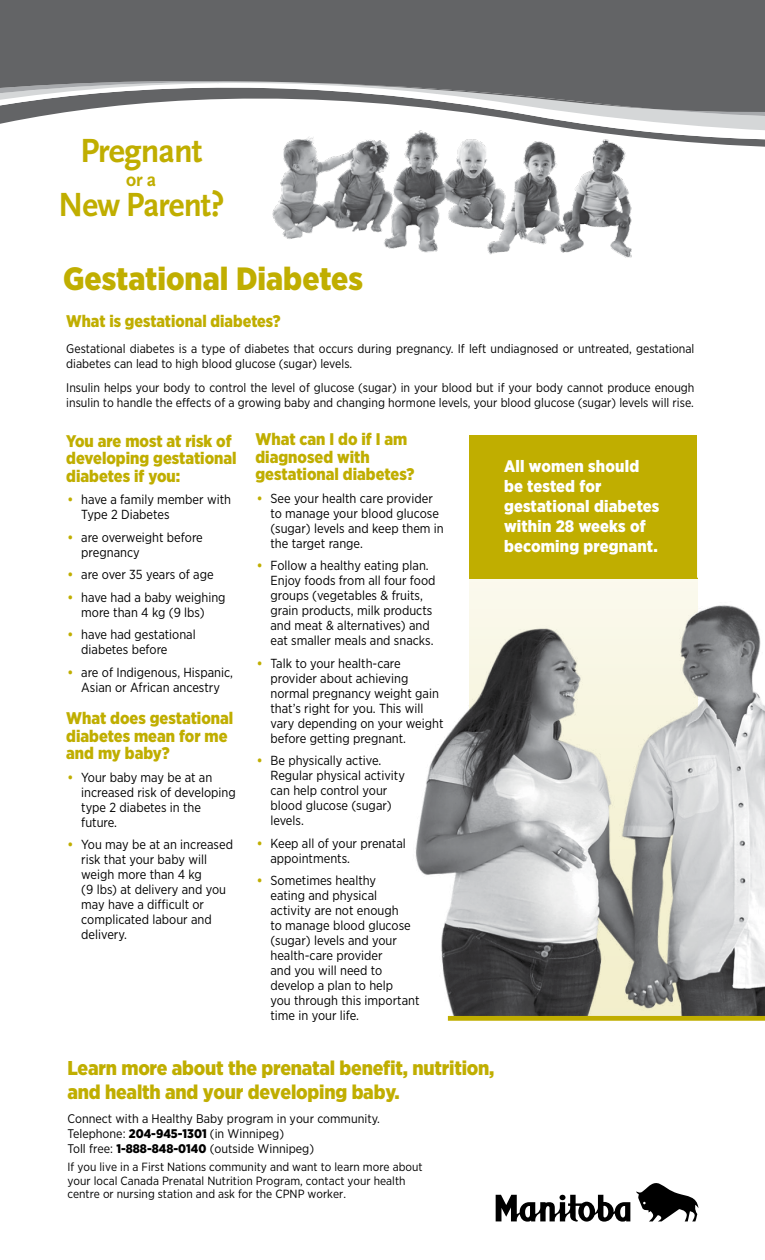
<style>
.page{position:relative;width:765px;height:1260px;background:#fff}
.page>*{position:absolute;margin:0;border:0;box-sizing:border-box;transform-origin:0 0}
.t1{font:700 35px "Scala Sans";letter-spacing:-.025em;color:#c0ae00;scale:.95 1}
.t2{font:700 35px "Scala Sans";letter-spacing:-.025em;color:#c0ae00}
.t3{font:900 32.25px "Gotham Narrow";color:#c0ae00}
.t4{font:900 20px/23.8px "Gotham Narrow";letter-spacing:-.01em;color:#c0ae00}
.t5{font:700 20px "Scala Sans";color:#c0ae00}
.t6{font:900 16.88px/17.5px "Gotham Narrow";color:#c0ae00}
.t7{font:900 16.88px "Gotham Narrow";color:#c0ae00;scale:.96 1}
.t8{font:900 16.62px/20px "Gotham Narrow";letter-spacing:.01em;color:#fff}
.t9{font:13.12px/15px "Gotham Narrow";color:#000}
.t10{font:12.5px/15px "Gotham Narrow";color:#000}
.t11{font:11.88px/13.8px "Gotham Narrow";color:#000}
.s1{font-weight:700;color:#c0ae00}
.s2{font-weight:900}
</style>
<div class="page">
<div style="left:470px;top:435px;width:227px;height:33px;background:#c0ae00"></div>
<img style="left:415px;top:468px;width:350px;height:550px">
<img style="left:272px;top:189px;width:360px;height:69px">
<svg style="left:280px;top:160px;width:347px;height:29px"></svg>
<svg style="left:283px;top:146px;width:482px;height:14px"></svg>
<svg style="left:285px;top:140px;width:480px;height:6px"></svg>
<svg style="left:0;top:0;width:765px;height:140px;fill:#636466"></svg>
<svg style="left:448px;top:1016px;width:317px;height:5px;background:#c3b10c"></svg>
<svg style="left:496px;top:1195px;width:134px;height:27px"></svg>
<svg style="left:636px;top:1183px;width:62px;height:38px"></svg>
<p class="t2" style="left:80px;top:132px;width:124px">Pregnant</p>
<p class="t5" style="left:126px;top:169px;width:31px">or a</p>
<p class="t1" style="left:58px;top:186px;width:176px">New Parent?</p>
<p class="t3" style="left:63px;top:257px;width:301px">Gestational Diabetes</p>
<p class="t7" style="left:66px;top:310px;width:225px">What is gestational diabetes?</p>
<p class="t10" style="left:66px;top:341px;width:630px">Gestational diabetes is a type of diabetes that occurs during pregnancy. If left undiagnosed or untreated, gestational diabetes can lead to high blood glucose (sugar) levels.</p>
<p class="t10" style="left:66px;top:380px;width:630px">Insulin helps your body to control the level of glucose (sugar) in your blood but if your body cannot produce enough insulin to handle the effects of a growing baby and changing hormone levels, your blood glucose (sugar) levels will rise.</p>
<p class="t6" style="left:255px;top:431px;width:160px">What can I do if I am diagnosed with gestational diabetes?</p>
<p class="t9" style="left:270px;top:491px;width:175px;text-indent:-14px"><span class="s1">•</span> See your health care provider to manage your blood glucose (sugar) levels and keep them in the target range.</p>
<p class="t9" style="left:270px;top:558px;width:167px;text-indent:-14px"><span class="s1">•</span> Follow a healthy eating plan.<br>Enjoy foods from all four food groups (vegetables &amp; fruits, grain products, milk products and meat &amp; alternatives) and eat smaller meals and snacks.</p>
<p class="t9" style="left:270px;top:656px;width:175px;text-indent:-14px"><span class="s1">•</span> Talk to your health-care provider about achieving normal pregnancy weight gain that’s right for you. This will vary depending on your weight before getting pregnant.</p>
<p class="t9" style="left:270px;top:753px;width:136px;text-indent:-14px"><span class="s1">•</span> Be physically active.<br>Regular physical activity can help control your blood glucose (sugar) levels.</p>
<p class="t9" style="left:270px;top:836px;width:137px;text-indent:-14px"><span class="s1">•</span> Keep all of your prenatal appointments.</p>
<p class="t9" style="left:270px;top:873px;width:151px;text-indent:-14px"><span class="s1">•</span> Sometimes healthy<br>eating and physical activity are not enough<br>to manage blood glucose (sugar) levels and your health-care provider<br>and you will need to develop a plan to help<br>you through this important time in your life.</p>
<p class="t4" style="left:68px;top:1056px;width:429px">Learn more about the prenatal benefit, nutrition, and health and your developing baby.</p>
<p class="t10" style="left:68px;top:1111px;width:314px">Connect with a Healthy Baby program in your community.<br>Telephone: <span class="s2">204-945-1301</span> (in Winnipeg)<br>Toll free: <span class="s2">1-888-848-0140</span> (outside Winnipeg)</p>
<p class="t11" style="left:68px;top:1160px;width:357px">If you live in a First Nations community and want to learn more about your local Canada Prenatal Nutrition Program, contact your health centre or nursing station and ask for the CPNP worker.</p>
<p class="t6" style="left:66px;top:432px;width:172px">You are most at risk of developing gestational diabetes if you:</p>
<p class="t9" style="left:81px;top:492px;width:151px;text-indent:-14px"><span class="s1">•</span> have a family member with<br>Type 2 Diabetes</p>
<p class="t9" style="left:81px;top:530px;width:123px;text-indent:-14px"><span class="s1">•</span> are overweight before pregnancy</p>
<p class="t9" style="left:68px;top:567px;width:148px"><span class="s1">•</span> are over 35 years of age</p>
<p class="t9" style="left:68px;top:590px;width:160px;text-align:center"><span class="s1">•</span> have had a baby weighing more than 4 kg (9 lbs)</p>
<p class="t9" style="left:81px;top:627px;width:116px;text-indent:-14px"><span class="s1">•</span> have had gestational diabetes before</p>
<p class="t9" style="left:68px;top:665px;width:167px;text-align:center"><span class="s1">•</span> are of Indigenous, Hispanic,<br>Asian or African ancestry</p>
<p class="t6" style="left:66px;top:710px;width:169px">What does gestational diabetes mean for me and my baby?</p>
<p class="t9" style="left:81px;top:770px;width:156px;text-indent:-14px"><span class="s1">•</span> Your baby may be at an increased risk of developing type 2 diabetes in the future.</p>
<p class="t9" style="left:81px;top:837px;width:153px;text-indent:-14px"><span class="s1">•</span> You may be at an increased risk that your baby will weigh more than 4 kg<br>(9 lbs) at delivery and you may have a difficult or complicated labour and delivery.</p>
<p class="t8" style="left:504px;top:456px;width:157px">All women should be tested for gestational diabetes within 28 weeks of becoming pregnant.</p>
</div>
